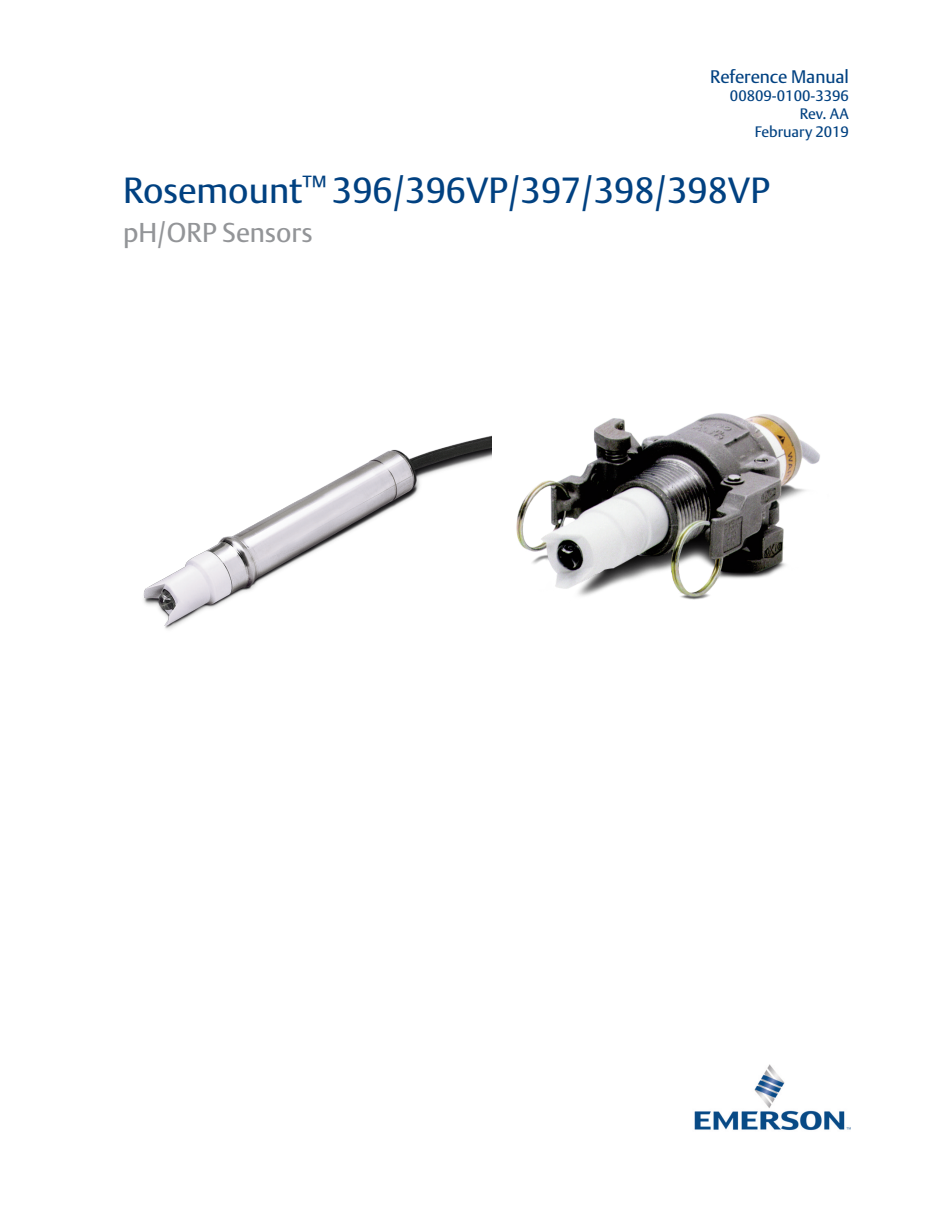
<style>
.page{position:relative;width:945px;height:1215px;background:#fff}
.page>*{position:absolute;margin:0;border:0;box-sizing:border-box;transform-origin:0 0}
.t1{font:36px "DTL Argo T";color:#014181}
.t2{font:27px "DTL Argo T";color:#939598}
.t3{font:18px "DTL Argo T";letter-spacing:-.01em;color:#014181}
.t4{font:15px/18px "DTL Argo T";color:#014181;text-align:right}
</style>
<div class="page">
<img style="left:694px;top:1064px;width:157px;height:67px">
<img style="left:143px;top:436px;width:348px;height:194px">
<img style="left:516px;top:413px;width:304px;height:187px">
<p class="t3" style="left:710px;top:66px;width:140px">Reference Manual</p>
<p class="t4" style="left:730px;top:87px;width:121px">00809-0100-3396<br>Rev. AA<br>February 2019</p>
<p class="t1" style="left:123px;top:170px;width:648px">Rosemount<sup>™</sup> 396/396VP/397/398/398VP</p>
<p class="t2" style="left:123px;top:217px;width:191px">pH/ORP Sensors</p>
</div>
